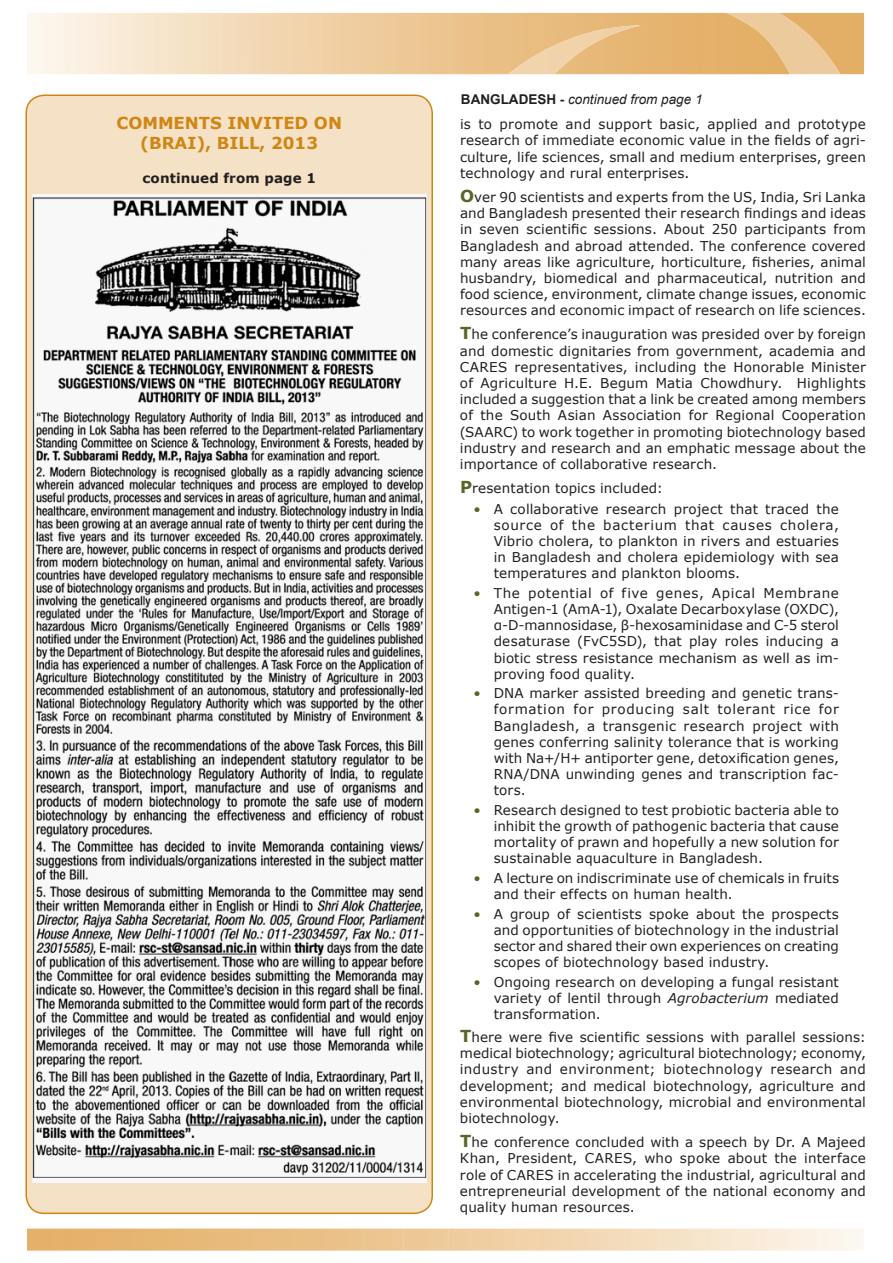
<style>
.page{position:relative;width:893px;height:1263px;background:#fff}
.page>*{position:absolute;margin:0;border:0;box-sizing:border-box;transform-origin:0 0}
.t1{font:700 16.5px/19.8px "Verdana";color:#d08613;text-align:center}
.t2{font:13.5px/16.2px "Verdana";letter-spacing:.005em;color:#231f20;text-align:justify}
.t3{font:italic 13.5px "Arial";color:#231f20}
.t4{font:700 13.5px "Verdana";color:#231f20}
.s1{font-weight:700;font-style:normal}
.s2{font-weight:700;font-size:16.5px;color:#566627}
.s3{color:#566627}
.s4{font-style:italic}
</style>
<div class="page">
<svg style="left:27px;top:13px;width:837px;height:61px;background:#efd0a5"></svg>
<svg style="left:508px;top:25px;width:133px;height:49px;background:#eac087"></svg>
<svg style="left:727px;top:13px;width:113px;height:61px;background:#e7ba7d"></svg>
<svg style="left:27px;top:1228px;width:837px;height:22px;background:#efcfa3"></svg>
<div style="left:26px;top:95px;width:406px;height:1118px;background:#f5e2c6;border-radius:18px"></div>
<img style="left:32px;top:194px;width:394px;height:989px">
<p class="t1" style="left:116px;top:113px;width:227px">Comments invited on (BRAI), Bill, 2013</p>
<p class="t4" style="left:142px;top:168px;width:175px">continued from page 1</p>
<p class="t3" style="left:461px;top:91px;width:243px"><span class="s1">BANGLADESH -</span> continued from page 1</p>
<p class="t2" style="left:460px;top:116px;width:407px">is to promote and support basic, applied and prototype research of immediate economic value in the fields of agri&shy;culture, life sciences, small and medium enterprises, green technology and rural enterprises.</p>
<p class="t2" style="left:460px;top:189px;width:407px"><span class="s2">O</span>ver 90 scientists and experts from the US, India, Sri Lanka and Bangladesh presented their research findings and ideas in seven scientific sessions. About 250 participants from Bangladesh and abroad attended. The conference covered many areas like agriculture, horticulture, fisheries, animal husbandry, biomedical and pharmaceutical, nutrition and food science, environment, climate change issues, economic resources and economic impact of research on life sciences.</p>
<p class="t2" style="left:460px;top:326px;width:407px"><span class="s2">T</span>he conference’s inauguration was presided over by foreign and domestic dignitaries from government, academia and CARES representatives, including the Honorable Minister of Agriculture H.E. Begum Matia Chowdhury. Highlights included a suggestion that a link be created among members of the South Asian Association for Regional Cooperation (SAARC) to work together in promoting biotechnology based industry and research and an emphatic message about the importance of collaborative research.</p>
<p class="t2" style="left:460px;top:480px;width:204px"><span class="s2">P</span>resentation topics included:</p>
<p class="t2" style="left:494px;top:500px;width:347px;text-indent:-20px"><span class="s3">•</span> A collaborative research project that traced the source of the bacterium that causes cholera, Vibrio cholera, to plankton in rivers and estuaries in Bangladesh and cholera epidemiology with sea temperatures and plankton blooms.</p>
<p class="t2" style="left:494px;top:585px;width:347px;text-indent:-20px"><span class="s3">•</span> The potential of five genes, Apical Membrane Antigen-1 (AmA-1), Oxalate Decarboxylase (OXDC), α-D-mannosidase, β-hexosaminidase and C-5 sterol desaturase (FvC5SD), that play roles inducing a biotic stress resistance mechanism as well as im&shy;proving food quality.</p>
<p class="t2" style="left:494px;top:685px;width:347px;text-indent:-20px"><span class="s3">•</span> DNA marker assisted breeding and genetic trans&shy;formation for producing salt tolerant rice for Bangladesh, a transgenic research project with genes conferring salinity tolerance that is working with Na+/H+ antiporter gene, detoxification genes, RNA/DNA unwinding genes and transcription fac&shy;tors.</p>
<p class="t2" style="left:494px;top:802px;width:347px;text-indent:-20px"><span class="s3">•</span> Research designed to test probiotic bacteria able to inhibit the growth of pathogenic bacteria that cause mortality of prawn and hopefully a new solution for sustainable aquaculture in Bangladesh.</p>
<p class="t2" style="left:494px;top:870px;width:347px;text-indent:-20px"><span class="s3">•</span> A lecture on indiscriminate use of chemicals in fruits and their effects on human health.</p>
<p class="t2" style="left:494px;top:905px;width:347px;text-indent:-20px"><span class="s3">•</span> A group of scientists spoke about the prospects and opportunities of biotechnology in the industrial sector and shared their own experiences on creating scopes of biotechnology based industry.</p>
<p class="t2" style="left:494px;top:973px;width:347px;text-indent:-20px"><span class="s3">•</span> Ongoing research on developing a fungal resistant variety of lentil through <span class="s4">Agrobacterium</span> mediated transformation.</p>
<p class="t2" style="left:460px;top:1029px;width:407px"><span class="s2">T</span>here were five scientific sessions with parallel sessions: medical biotechnology; agricultural biotechnology; economy, industry and environment; biotechnology research and development; and medical biotechnology, agriculture and environmental biotechnology, microbial and environmental biotechnology.</p>
<p class="t2" style="left:460px;top:1134px;width:407px"><span class="s2">T</span>he conference concluded with a speech by Dr. A Majeed Khan, President, CARES, who spoke about the interface role of CARES in accelerating the industrial, agricultural and entrepreneurial development of the national economy and quality human resources.</p>
</div>
